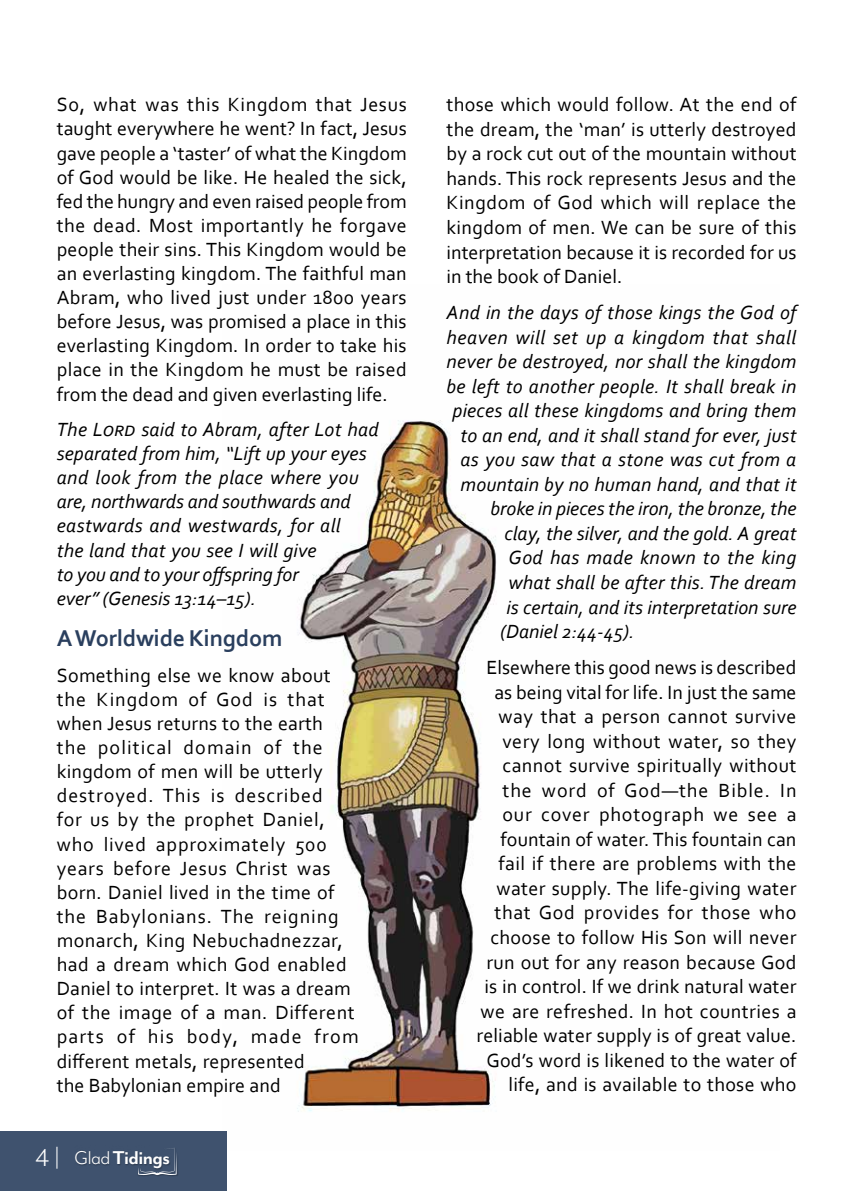
<style>
.page{position:relative;width:842px;height:1191px;background:#fff}
.page>*{position:absolute;margin:0;border:0;box-sizing:border-box;transform-origin:0 0}
.t1{font:700 24px "Corbel";letter-spacing:-.01em;color:#2a3f5e}
.t2{font:700 21.4px "Mr Eaves Mod OT";letter-spacing:-.025em;color:#fff}
.t3{font:20px/24.2px "Corbel";letter-spacing:.015em;color:#000;text-align:justify}
.t4{font:italic 20px/24px "Corbel";letter-spacing:.01em;color:#000}
.s1{font-weight:400;font-size:28px}
.s2{font-weight:400}
</style>
<div class="page">
<img style="left:297px;top:420px;width:200px;height:692px">
<div style="left:0;top:1131px;width:227px;height:60px;background:#3f526e"></div>
<img style="left:138px;top:1161px;width:40px;height:15px">
<svg style="left:138px;top:1148px;width:39px;height:27px"></svg>
<img style="left:75px;top:1148px;width:97px;height:24px">
<p class="t3" style="left:57px;top:92px;width:352px">So, what was this Kingdom that Jesus taught everywhere he went? In fact, Jesus gave people a ‘taster’ of what the Kingdom of God would be like. He healed the sick, fed the hungry and even raised people from the dead. Most importantly he forgave people their sins. This Kingdom would be an everlasting kingdom. The faithful man Abram, who lived just under 1800 years before Jesus, was promised a place in this everlasting Kingdom. In order to take his place in the Kingdom he must be raised from the dead and given everlasting life.</p>
<p class="t4" style="left:57px;top:417px;width:323px">The Lord said to Abram, after Lot had separated from him, “Lift up your eyes and look from the place where you are, northwards and southwards and eastwards and westwards, for all<br>the land that you see I will give<br>to you and to your offspring for<br>ever” (Genesis 13:14–15).</p>
<p class="t1" style="left:57px;top:623px;width:228px">A Worldwide Kingdom</p>
<p class="t3" style="left:57px;top:662px;width:303px;text-align:left">Something else we know about the Kingdom of God is that when Jesus returns to the earth<br>the political domain of the kingdom of men will be utterly destroyed. This is described<br>for us by the prophet Daniel, who lived approximately 500 years before Jesus Christ was born. Daniel lived in the time of the Babylonians. The reigning monarch, King Nebuchadnezzar, had a dream which God enabled<br>Daniel to interpret. It was a dream of the image of a man. Different parts of his body, made from different metals, represented<br>the Babylonian empire and</p>
<p class="t2" style="left:35px;top:1146px;width:137px"><span class="s1">4 |</span> <span class="s2">Glad</span> Tidings</p>
<p class="t3" style="left:446px;top:92px;width:352px">those which would follow. At the end of the dream, the ‘man’ is utterly destroyed by a rock cut out of the mountain without hands. This rock represents Jesus and the Kingdom of God which will replace the kingdom of men. We can be sure of this interpretation because it is recorded for us in the book of Daniel.</p>
<p class="t4" style="left:446px;top:300px;width:351px">And in the days of those kings the God of</p>
<p class="t4" style="left:446px;top:324px;width:351px">heaven will set up a kingdom that shall</p>
<p class="t4" style="left:446px;top:349px;width:352px">never be destroyed, nor shall the kingdom</p>
<p class="t4" style="left:446px;top:373px;width:351px">be left to another people. It shall break in</p>
<p class="t4" style="left:452px;top:398px;width:345px">pieces all these kingdoms and bring them</p>
<p class="t4" style="left:460px;top:422px;width:337px">to an end, and it shall stand for ever, just</p>
<p class="t4" style="left:460px;top:447px;width:337px">as you saw that a stone was cut from a</p>
<p class="t4" style="left:460px;top:471px;width:338px">mountain by no human hand, and that it</p>
<p class="t4" style="left:490px;top:496px;width:308px">broke in pieces the iron, the bronze, the</p>
<p class="t4" style="left:504px;top:521px;width:294px">clay, the silver, and the gold. A great</p>
<p class="t4" style="left:508px;top:545px;width:289px">God has made known to the king</p>
<p class="t4" style="left:508px;top:570px;width:289px">what shall be after this. The dream</p>
<p class="t4" style="left:506px;top:594px;width:292px">is certain, and its interpretation sure</p>
<p class="t4" style="left:500px;top:619px;width:135px">(Daniel 2:44-45).</p>
<p class="t3" style="left:476px;top:654px;width:322px;text-align:right">Elsewhere this good news is described as being vital for life. In just the same way that a person cannot survive very long without water, so they cannot survive spiritually without the word of God—the Bible. In our cover photograph we see a fountain of water. This fountain can fail if there are problems with the water supply. The life-giving water that God provides for those who choose to follow His Son will never run out for any reason because God is in control. If we drink natural water we are refreshed. In hot countries a reliable water supply is of great value.<br>God’s word is likened to the water of life, and is available to those who</p>
</div>
